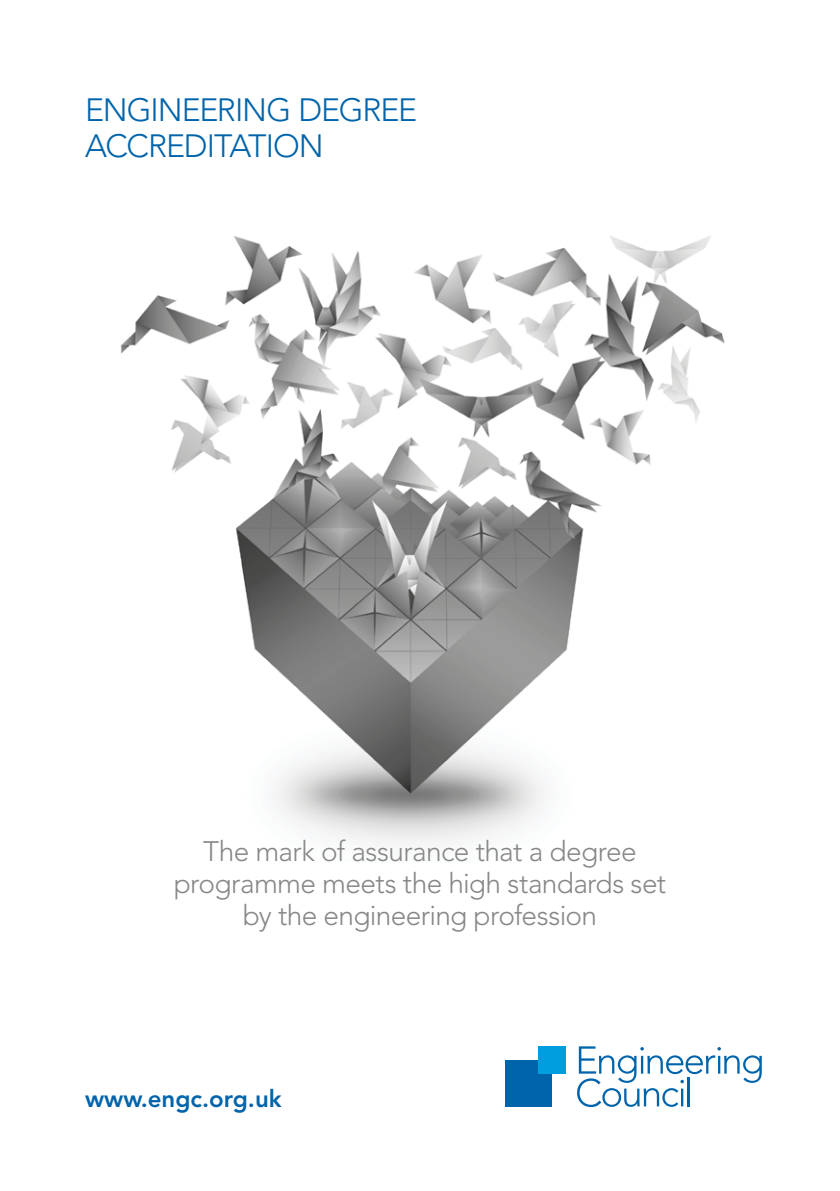
<style>
.page{position:relative;width:840px;height:1191px;background:#fff}
.page>*{position:absolute;margin:0;border:0;box-sizing:border-box;transform-origin:0 0}
.t1{font:300 32px/36px "Avenir LT Std";letter-spacing:-.035em;color:#0064ab}
.t2{font:300 28px/32px "Avenir LT Std";letter-spacing:-.025em;color:#878787;text-align:center}
.t3{font:800 24px "Avenir LT Std";color:#0064ab}
</style>
<div class="page">
<img style="left:120px;top:236px;width:605px;height:608px">
<svg style="left:577px;top:1046px;width:184px;height:61px"></svg>
<hr style="left:680px;top:1088px;width:3px;height:18px;background:#0064ab">
<hr style="left:687px;top:1077px;width:2px;height:29px;background:#0064ab">
<div style="left:505px;top:1060px;width:46px;height:46px;background:#0064ab"></div>
<div style="left:537px;top:1046px;width:28px;height:27px;background:#009ede"></div>
<p class="t1" style="left:85px;top:92px;width:333px">ENGINEERING DEGREE<br>ACCREDITATION</p>
<p class="t2" style="left:174px;top:835px;width:493px">The mark of assurance that a degree programme meets the high standards set by the engineering profession</p>
<p class="t3" style="left:85px;top:1084px;width:198px">www.engc.org.uk</p>
</div>
